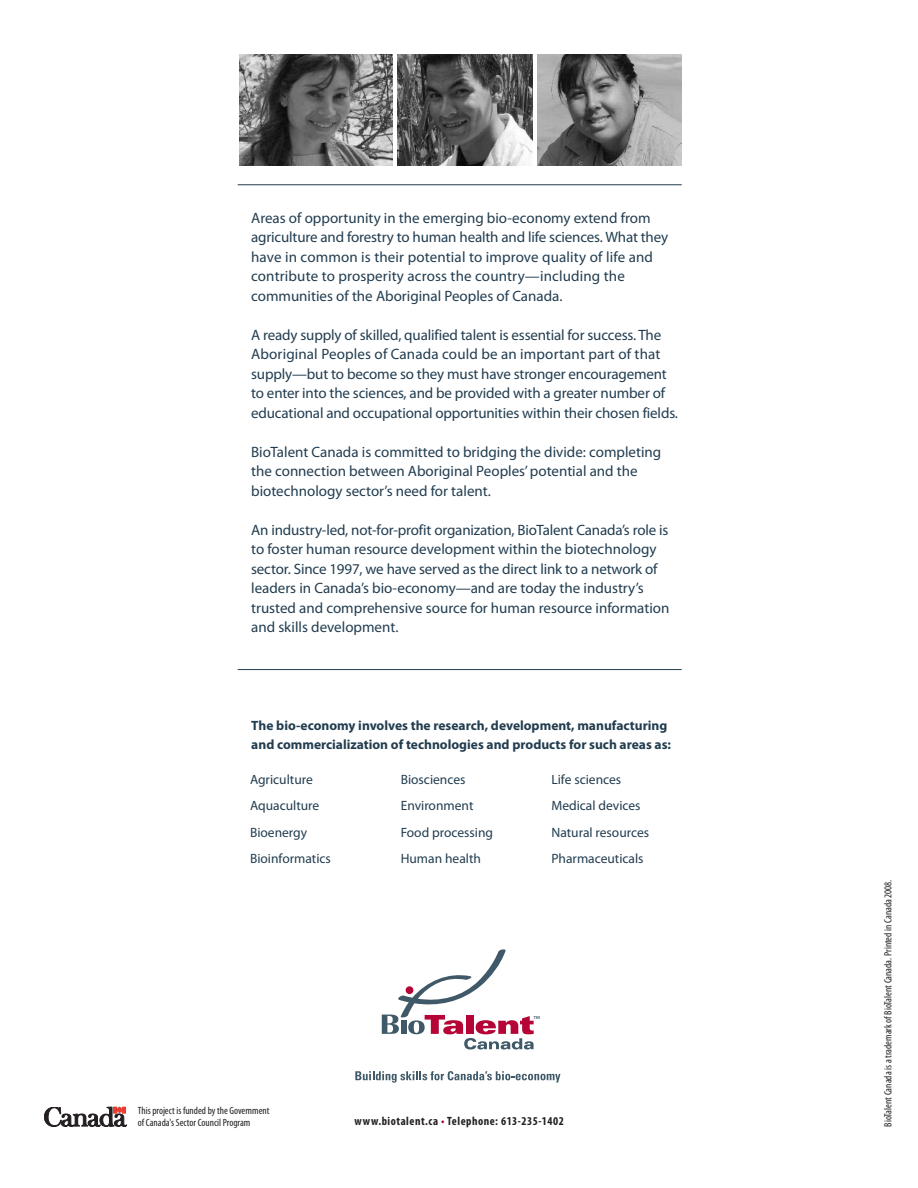
<style>
.page{position:relative;width:918px;height:1188px;background:#fff}
.page>*{position:absolute;margin:0;border:0;box-sizing:border-box;transform-origin:0 0}
.t1{font:15px/19.5px "Myriad Pro";color:#223d50}
.t2{font:13.5px/26.2px "Myriad Pro";color:#223d50}
.t3{font:700 13.5px/19.5px "Myriad Pro";color:#223d50}
.t4{font:700 condensed 12px "Myriad Pro";letter-spacing:.04em;color:#231f20}
.t5{font:condensed 10.5px/12px "Myriad Pro";color:#231f20}
.s1{color:#a60733}
</style>
<div class="page">
<svg style="left:44px;top:1107px;width:83px;height:20px"></svg>
<svg style="left:355px;top:1071px;width:205px;height:12px"></svg>
<svg style="left:382px;top:949px;width:158px;height:100px"></svg>
<hr style="left:238px;top:184px;width:444px;height:1px;background:#223d50">
<hr style="left:238px;top:669px;width:444px;height:1px;background:#223d50">
<img style="left:239px;top:55px;width:153px;height:111px">
<img style="left:397px;top:55px;width:136px;height:111px">
<img style="left:537px;top:55px;width:145px;height:111px">
<p class="t1" style="left:251px;top:209px;width:419px">Areas of opportunity in the emerging bio-economy extend from agriculture and forestry to human health and life sciences. What they have in common is their potential to improve quality of life and contribute to prosperity across the country—including the communities of the Aboriginal Peoples of Canada.</p>
<p class="t1" style="left:251px;top:326px;width:428px">A ready supply of skilled, qualified talent is essential for success. The Aboriginal Peoples of Canada could be an important part of that supply—but to become so they must have stronger encouragement to enter into the sciences, and be provided with a greater number of educational and occupational opportunities within their chosen fields.</p>
<p class="t1" style="left:251px;top:443px;width:412px">BioTalent Canada is committed to bridging the divide: completing the connection between Aboriginal Peoples’potential and the biotechnology sector’s need for talent.</p>
<p class="t1" style="left:251px;top:521px;width:420px">An industry-led, not-for-profit organization, BioTalent Canada’s role is to foster human resource development within the biotechnology sector. Since 1997, we have served as the direct link to a network of leaders in Canada’s bio-economy—and are today the industry’s trusted and comprehensive source for human resource information and skills development.</p>
<p class="t3" style="left:251px;top:716px;width:421px">The bio-economy involves the research, development, manufacturing and commercialization of technologies and products for such areas as:</p>
<p class="t2" style="left:250px;top:768px;width:82px">Agriculture<br>Aquaculture<br>Bioenergy<br>Bioinformatics</p>
<p class="t2" style="left:401px;top:768px;width:94px">Biosciences<br>Environment<br>Food processing<br>Human health</p>
<p class="t2" style="left:551px;top:768px;width:99px">Life sciences<br>Medical devices<br>Natural resources<br>Pharmaceuticals</p>
<p class="t5" style="left:138px;top:1105px;width:133px">This project is funded by the Government of Canada's Sector Council Program</p>
<p class="t4" style="left:355px;top:1117px;width:211px">www.biotalent.ca <span class="s1">•</span> Telephone: 613-235-1402</p>
<p class="t5" style="left:883px;top:1127px;width:248px;rotate:-90deg">BioTalent Canada is a trademark of BioTalent Canada. Printed in Canada 2008.</p>
</div>
